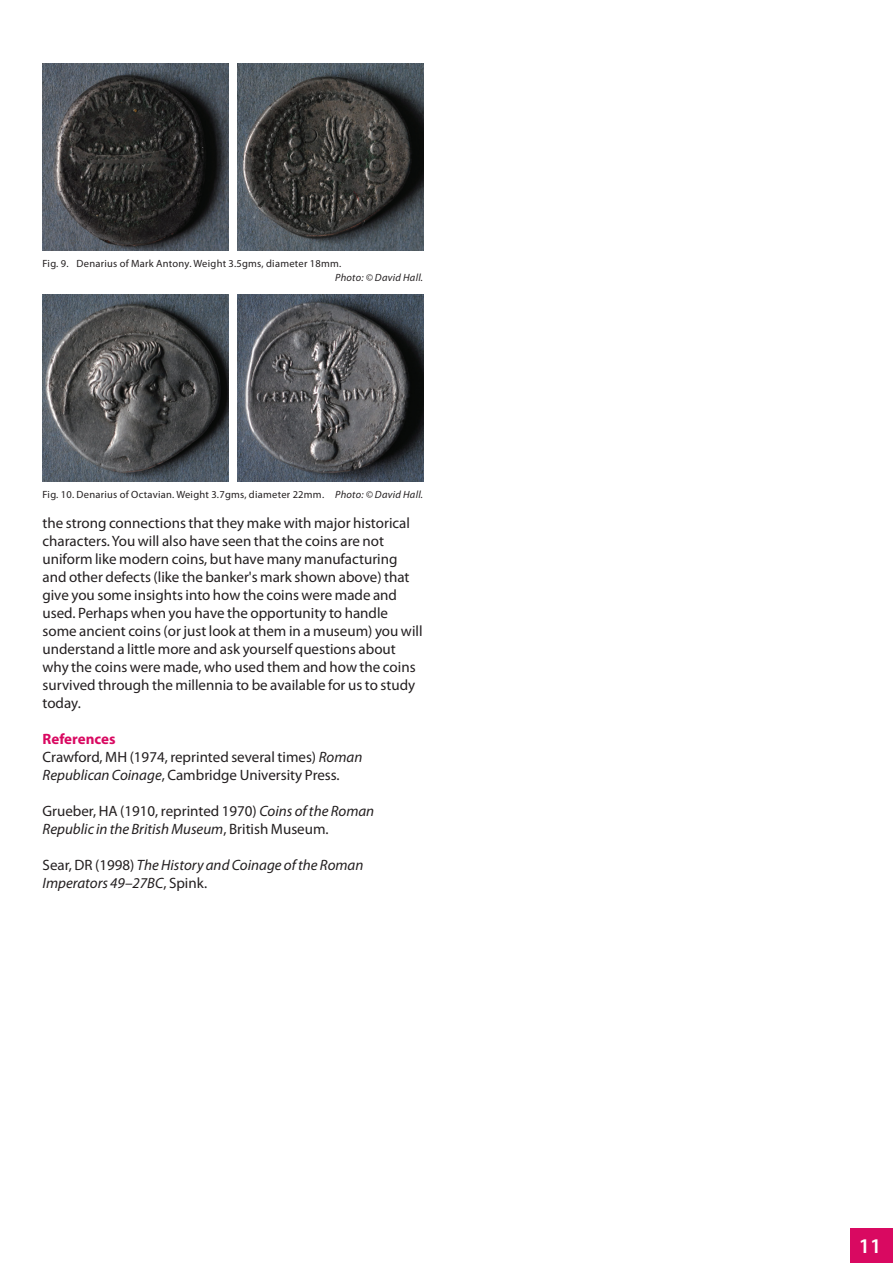
<style>
.page{position:relative;width:893px;height:1263px;background:#fff}
.page>*{position:absolute;margin:0;border:0;box-sizing:border-box;transform-origin:0 0}
.t1{font:600 21px "Myriad Pro";color:#fff}
.t2{font:15px/18px "Myriad Pro";color:#231f20}
.t3{font:italic 15px/18px "Myriad Pro";color:#231f20}
.t4{font:10.5px "Myriad Pro";letter-spacing:.025em;color:#231f20}
.t5{font:italic 10.5px "Myriad Pro";letter-spacing:.025em;color:#231f20}
.s1{font-style:italic}
.s2{font-weight:700;color:#d90961}
.s3{font-style:normal}
</style>
<div class="page">
<div style="left:850px;top:1229px;width:43px;height:34px;background:#d90961"></div>
<img style="left:43px;top:64px;width:186px;height:187px">
<img style="left:237px;top:64px;width:186px;height:187px">
<img style="left:43px;top:294px;width:186px;height:188px">
<img style="left:237px;top:294px;width:186px;height:188px">
<p class="t4" style="left:43px;top:257px;width:300px">Fig. 9. Denarius of Mark Antony. Weight 3.5gms, diameter 18mm.</p>
<p class="t5" style="left:335px;top:271px;width:89px">Photo: © David Hall.</p>
<p class="t4" style="left:43px;top:488px;width:382px">Fig. 10. Denarius of Octavian. Weight 3.7gms, diameter 22mm. <span class="s1">Photo: © David Hall.</span></p>
<p class="t2" style="left:43px;top:514px;width:382px">the strong connections that they make with major historical characters. You will also have seen that the coins are not uniform like modern coins, but have many manufacturing and other defects (like the banker's mark shown above) that give you some insights into how the coins were made and used. Perhaps when you have the opportunity to handle some ancient coins (or just look at them in a museum) you will understand a little more and ask yourself questions about why the coins were made, who used them and how the coins survived through the millennia to be available for us to study today.</p>
<p class="t2" style="left:43px;top:730px;width:321px"><span class="s2">References<br></span>Crawford, MH (1974, reprinted several times) <span class="s1">Roman<br>Republican Coinage</span>, Cambridge University Press.</p>
<p class="t2" style="left:43px;top:802px;width:333px">Grueber, HA (1910, reprinted 1970) <span class="s1">Coins of the Roman<br>Republic in the British Museum</span>, British Museum.</p>
<p class="t3" style="left:43px;top:856px;width:322px"><span class="s3">Sear, DR (1998)</span> The History and Coinage of the Roman<br>Imperators 49–27BC<span class="s3">, Spink.</span></p>
<h1 class="t1" style="left:859px;top:1233px;width:24px">11</h1>
</div>
